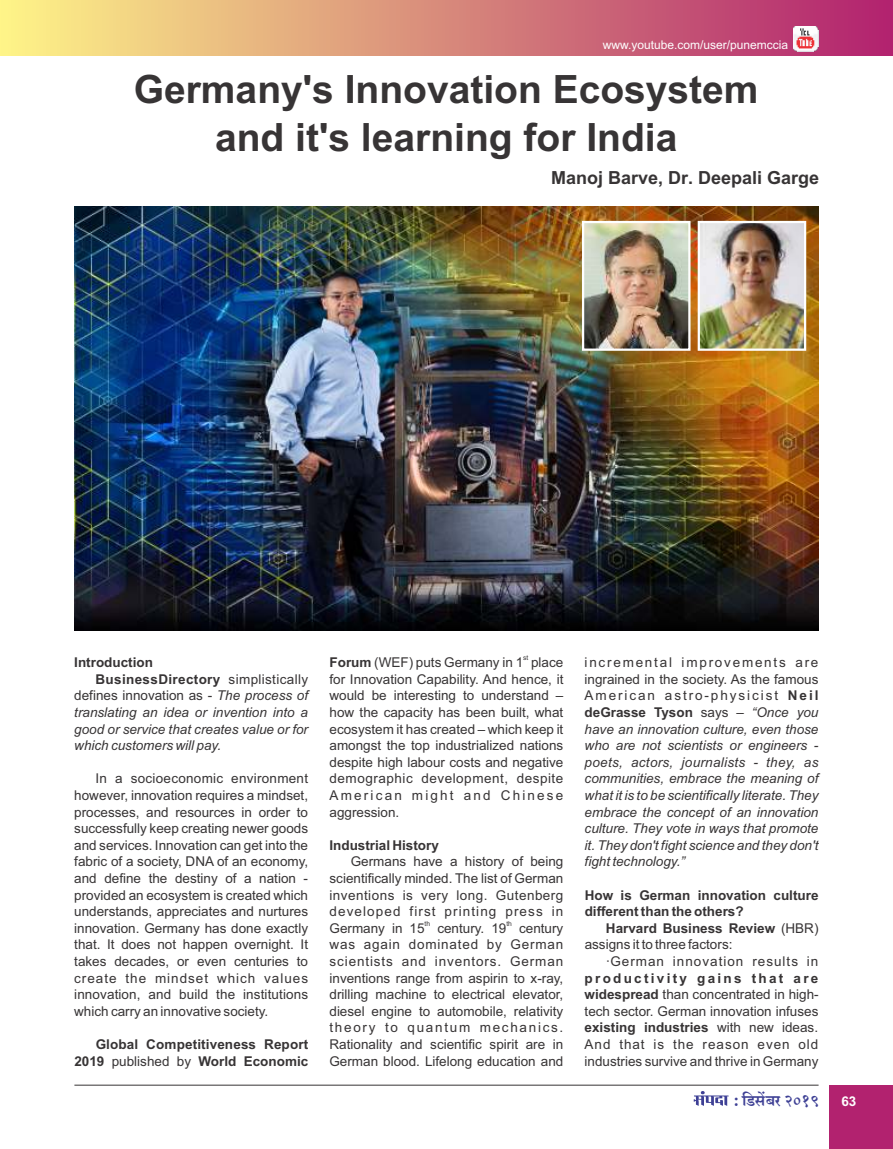
<style>
.page{position:relative;width:893px;height:1149px;background:#fff}
.page>*{position:absolute;margin:0;border:0;box-sizing:border-box;transform-origin:0 0}
.t1{font:700 39px/48px "Arial";color:#373435;text-align:center}
.t2{font:19.5px "SHREE DEV 0708 P Bold";color:#3e4095}
.t3{font:700 18px "Arial";color:#373435}
.t4{font:13.5px/16.6px "Arial";color:#373435;text-align:justify}
.t5{font:italic 13.5px/16.6px "Arial";color:#373435;text-align:justify}
.t6{font:700 13.5px/16.6px "Arial";color:#373435;text-align:right}
.t7{font:700 13.5px "Arial";letter-spacing:.025em;color:#373435}
.t8{font:13.5px "Arial";letter-spacing:.075em;color:#373435}
.t9{font:12px "Arial";color:#fefefe}
.t10{font:6.75px "Arial";color:#373435}
.s1{font-weight:400}
.s2{font-style:italic}
.s3{font-weight:700}
.s4{font-style:normal}
.s5{font-weight:700;font-style:normal}
.s6{font-family:"Arial";font-weight:700;font-size:13.5px;color:#fefefe}
</style>
<div class="page">
<div style="left:829px;top:1084px;width:64px;height:64px;background:#b2226f"></div>
<div style="left:0;top:0;width:893px;height:55px;background:linear-gradient(to right,#fef488,#b1206f)"></div>
<hr style="left:74px;top:1084px;width:745px;height:1px;background:#373435">
<hr style="left:0;top:0;width:1px;height:55px;background:#fff588">
<svg style="left:694px;top:1091px;width:34px;height:14px"></svg>
<img style="left:793px;top:26px;width:25px;height:26px">
<img style="left:74px;top:206px;width:744px;height:424px">
<img style="left:701px;top:224px;width:102px;height:124px">
<div style="left:698px;top:221px;width:108px;height:130px;border:2px solid #fefefe"></div>
<img style="left:585px;top:224px;width:102px;height:124px">
<div style="left:582px;top:221px;width:108px;height:130px;border:2px solid #fefefe"></div>
<p class="t9" style="left:603px;top:40px;width:187px">www.youtube.com/user/punemccia</p>
<h1 class="t1" style="left:134px;top:69px;width:626px">Germany's Innovation Ecosystem and it's learning for India</h1>
<h3 class="t3" style="left:551px;top:171px;width:270px">Manoj Barve, Dr. Deepali Garge</h3>
<p class="t6" style="left:74px;top:655px;width:80px">Introduction</p>
<p class="t7" style="left:96px;top:673px;width:214px">BusinessDirectory <span class="s1">simplistically</span></p>
<p class="t4" style="left:74px;top:688px;width:235px">defines innovation as - <span class="s2">The process of</span></p>
<p class="t5" style="left:74px;top:705px;width:235px">translating an idea or invention into a</p>
<p class="t5" style="left:74px;top:721px;width:235px">good or service that creates value or for</p>
<p class="t5" style="left:74px;top:738px;width:148px">which customers will pay.</p>
<p class="t4" style="left:74px;top:771px;width:235px;text-indent:21px">In a socioeconomic environment however, innovation requires a mindset, processes, and resources in order to successfully keep creating newer goods and services. Innovation can get into the fabric of a society, DNA of an economy, and define the destiny of a nation - provided an ecosystem is created which understands, appreciates and nurtures innovation. Germany has done exactly that. It does not happen overnight. It takes decades, or even centuries to create the mindset which values innovation, and build the institutions which carry an innovative society.</p>
<p class="t6" style="left:74px;top:1036px;width:235px">Global Competitiveness Report<br>2019 <span class="s1">published by</span> World Economic</p>
<p class="t10" style="left:523px;top:655px;width:7px">st</p>
<p class="t4" style="left:330px;top:655px;width:235px"><span class="s3">Forum</span> (WEF) puts Germany in 1 place for Innovation Capability. And hence, it would be interesting to understand – how the capacity has been built, what ecosystem it has created – which keep it amongst the top industrialized nations despite high labour costs and negative demographic development, despite American might and Chinese aggression.</p>
<p class="t6" style="left:329px;top:837px;width:111px">Industrial History</p>
<p class="t4" style="left:329px;top:854px;width:235px;text-indent:21px">Germans have a history of being scientifically minded. The list of German inventions is very long. Gutenberg developed first printing press in</p>
<p class="t10" style="left:425px;top:920px;width:7px">th</p>
<p class="t10" style="left:506px;top:920px;width:7px">th</p>
<p class="t4" style="left:329px;top:920px;width:235px">Germany in 15 century. 19 century was again dominated by German scientists and inventors. German inventions range from aspirin to x-ray, drilling machine to electrical elevator, diesel engine to automobile, relativity theory to quantum mechanics.<br>Rationality and scientific spirit are in German blood. Lifelong education and</p>
<p class="t5" style="left:585px;top:655px;width:235px"><span class="s4">incremental improvements are ingrained in the society. As the famous American astro-physicist</span> <span class="s5">Neil deGrasse Tyson</span> <span class="s4">says –</span> “Once you have an innovation culture, even those who are not scientists or engineers - poets, actors, journalists - they, as communities, embrace the meaning of what it is to be scientifically literate. They embrace the concept of an innovation culture. They vote in ways that promote it. They don't fight science and they don't fight technology.”</p>
<p class="t6" style="left:585px;top:887px;width:235px;text-align:left">How is German innovation culture different than the others?</p>
<p class="t4" style="left:585px;top:920px;width:235px;text-indent:21px"><span class="s3">Harvard Business Review</span> (HBR) assigns it to three factors:</p>
<p class="t8" style="left:606px;top:955px;width:214px">· German innovation results in</p>
<p class="t4" style="left:585px;top:970px;width:236px"><span class="s3">productivity gains that are widespread</span> than concentrated in high&shy;tech sector. German innovation infuses <span class="s3">existing industries</span> with new ideas.<br>And that is the reason even old industries survive and thrive in Germany</p>
<h2 class="t2" style="left:734px;top:1090px;width:124px">: {S&gt;g|~a 2019 <span class="s6">63</span></h2>
</div>
